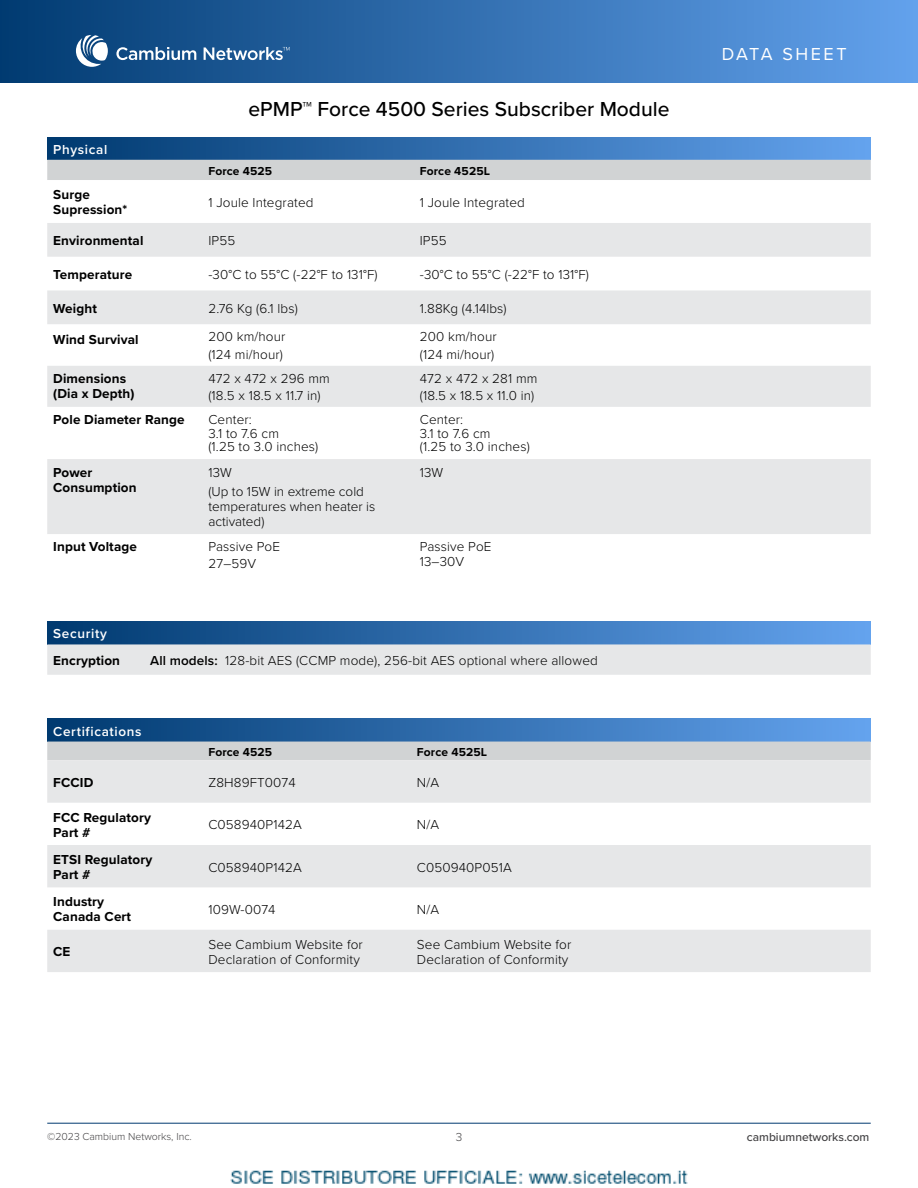
<style>
.page{position:relative;width:918px;height:1188px;background:#fff}
.page>*{position:absolute;margin:0;border:0;box-sizing:border-box;transform-origin:0 0}
.t1{font:500 21px "Proxima Nova";color:#000}
.t2{font:18px "Proxima Nova";letter-spacing:.14em;color:#fff}
.tableText{font:300 13.5px/15px "Proxima Nova";letter-spacing:.01em;color:#000}
.t3{font:700 13.5px "Proxima Nova";letter-spacing:.01em;color:#000}
.t4{font:600 13.5px "Proxima Nova";letter-spacing:.05em;color:#fff}
.t5{font:700 12px "Proxima Nova";letter-spacing:.01em;color:#000}
.t6{font:500 12px "Proxima Nova";color:#414042}
.t7{font:300 12px "Proxima Nova";color:#414042}
.t8{font:300 10.5px "Proxima Nova";color:#414042}
.s1{font-weight:600}
</style>
<div class="page">
<hr style="left:47px;top:1123px;width:824px;height:1px;background:#003a70">
<div style="left:0;top:0;width:918px;height:82px;background:linear-gradient(to right,#013b71,#63a2ec)"></div>
<svg style="left:116px;top:47px;width:224px;height:23px;background:#3c6ea1"></svg>
<svg style="left:66px;top:35px;width:42px;height:44px"></svg>
<div style="left:47px;top:137px;width:824px;height:23px;background:linear-gradient(to right,#00396f,#64a3ee)"></div>
<div style="left:47px;top:160px;width:824px;height:20px;background:#d1d3d4"></div>
<svg style="left:47px;top:223px;width:824px;height:311px;fill:#e6e7e8"></svg>
<div style="left:47px;top:719px;width:824px;height:23px;background:linear-gradient(to right,#00396f,#64a3ee)"></div>
<div style="left:47px;top:742px;width:824px;height:18px;background:#d1d3d4"></div>
<svg style="left:47px;top:760px;width:824px;height:212px;fill:#e6e7e8"></svg>
<div style="left:47px;top:622px;width:824px;height:22px;background:linear-gradient(to right,#00396f,#64a3ee)"></div>
<div style="left:47px;top:644px;width:824px;height:31px;background:#e6e7e8"></div>
<img style="left:230px;top:1170px;width:458px;height:14px">
<p class="t4" style="left:53px;top:139px;width:56px">Physical</p>
<p class="t3" style="left:53px;top:185px;width:38px">Surge</p>
<p class="t3" style="left:53px;top:200px;width:76px">Supression*</p>
<h1 class="t1" style="left:249px;top:94px;width:422px">ePMP™ Force 4500 Series Subscriber Module</h1>
<p class="t5" style="left:208px;top:162px;width:65px">Force 4525</p>
<p class="t5" style="left:420px;top:162px;width:72px">Force 4525L</p>
<p class="tableText" style="left:208px;top:194px;width:107px">1 Joule Integrated</p>
<p class="tableText" style="left:420px;top:194px;width:107px">1 Joule Integrated</p>
<p class="t3" style="left:53px;top:231px;width:92px">Environmental</p>
<p class="tableText" style="left:208px;top:232px;width:28px">IP55</p>
<p class="tableText" style="left:420px;top:232px;width:28px">IP55</p>
<p class="t3" style="left:53px;top:264px;width:81px">Temperature</p>
<p class="tableText" style="left:208px;top:266px;width:171px">-30°C to 55°C (-22°F to 131°F)</p>
<p class="tableText" style="left:420px;top:266px;width:171px">-30°C to 55°C (-22°F to 131°F)</p>
<p class="t3" style="left:53px;top:298px;width:45px">Weight</p>
<p class="tableText" style="left:208px;top:300px;width:91px">2.76 Kg (6.1 lbs)</p>
<p class="tableText" style="left:420px;top:300px;width:88px">1.88Kg (4.14lbs)</p>
<p class="t3" style="left:53px;top:329px;width:87px">Wind Survival</p>
<p class="tableText" style="left:208px;top:329px;width:78px">200 km/hour</p>
<p class="tableText" style="left:208px;top:347px;width:76px">(124 mi/hour)</p>
<p class="tableText" style="left:420px;top:329px;width:78px">200 km/hour</p>
<p class="tableText" style="left:420px;top:347px;width:76px">(124 mi/hour)</p>
<p class="t3" style="left:53px;top:369px;width:74px">Dimensions</p>
<p class="t3" style="left:53px;top:384px;width:83px">(Dia x Depth)</p>
<p class="tableText" style="left:208px;top:370px;width:123px">472 x 472 x 296 mm</p>
<p class="tableText" style="left:208px;top:387px;width:114px">(18.5 x 18.5 x 11.7 in)</p>
<p class="tableText" style="left:420px;top:370px;width:119px">472 x 472 x 281 mm</p>
<p class="tableText" style="left:420px;top:387px;width:116px">(18.5 x 18.5 x 11.0 in)</p>
<p class="t3" style="left:53px;top:410px;width:133px">Pole Diameter Range</p>
<p class="tableText" style="left:208px;top:412px;width:45px">Center:</p>
<p class="tableText" style="left:208px;top:425px;width:72px">3.1 to 7.6 cm</p>
<p class="tableText" style="left:208px;top:439px;width:111px">(1.25 to 3.0 inches)</p>
<p class="tableText" style="left:420px;top:412px;width:45px">Center:</p>
<p class="tableText" style="left:420px;top:425px;width:72px">3.1 to 7.6 cm</p>
<p class="tableText" style="left:420px;top:439px;width:111px">(1.25 to 3.0 inches)</p>
<p class="t3" style="left:53px;top:462px;width:41px">Power</p>
<p class="t3" style="left:53px;top:477px;width:85px">Consumption</p>
<p class="tableText" style="left:208px;top:464px;width:25px">13W</p>
<p class="tableText" style="left:208px;top:483px;width:168px">(Up to 15W in extreme cold temperatures when heater is activated)</p>
<p class="tableText" style="left:420px;top:464px;width:25px">13W</p>
<p class="t3" style="left:53px;top:537px;width:85px">Input Voltage</p>
<p class="tableText" style="left:208px;top:539px;width:73px">Passive PoE</p>
<p class="tableText" style="left:208px;top:555px;width:49px">27–59V</p>
<p class="tableText" style="left:420px;top:539px;width:73px">Passive PoE</p>
<p class="tableText" style="left:420px;top:554px;width:46px">13–30V</p>
<p class="t4" style="left:53px;top:624px;width:55px">Security</p>
<p class="t3" style="left:53px;top:650px;width:68px">Encryption</p>
<p class="tableText" style="left:150px;top:652px;width:449px"><span class="s1">All models:</span> 128-bit AES (CCMP mode), 256-bit AES optional where allowed</p>
<p class="t4" style="left:53px;top:721px;width:90px">Certifications</p>
<p class="t5" style="left:208px;top:743px;width:65px">Force 4525</p>
<p class="t5" style="left:417px;top:743px;width:72px">Force 4525L</p>
<p class="t3" style="left:53px;top:772px;width:42px">FCCID</p>
<p class="tableText" style="left:208px;top:774px;width:89px">Z8H89FT0074</p>
<p class="tableText" style="left:417px;top:774px;width:24px">N/A</p>
<p class="t3" style="left:53px;top:807px;width:99px">FCC Regulatory</p>
<p class="t3" style="left:53px;top:822px;width:39px">Part #</p>
<p class="tableText" style="left:208px;top:816px;width:95px">C058940P142A</p>
<p class="tableText" style="left:417px;top:816px;width:24px">N/A</p>
<p class="t3" style="left:53px;top:849px;width:101px">ETSI Regulatory</p>
<p class="t3" style="left:53px;top:864px;width:39px">Part #</p>
<p class="t3" style="left:53px;top:892px;width:52px">Industry</p>
<p class="t3" style="left:53px;top:907px;width:79px">Canada Cert</p>
<p class="t3" style="left:53px;top:942px;width:19px">CE</p>
<p class="tableText" style="left:208px;top:859px;width:95px">C058940P142A</p>
<p class="tableText" style="left:417px;top:859px;width:96px">C050940P051A</p>
<p class="tableText" style="left:208px;top:901px;width:69px">109W-0074</p>
<p class="tableText" style="left:417px;top:901px;width:24px">N/A</p>
<p class="tableText" style="left:208px;top:936px;width:156px">See Cambium Website for</p>
<p class="tableText" style="left:208px;top:951px;width:153px">Declaration of Conformity</p>
<p class="tableText" style="left:417px;top:936px;width:156px">See Cambium Website for</p>
<p class="tableText" style="left:417px;top:951px;width:153px">Declaration of Conformity</p>
<h2 class="t2" style="left:722px;top:41px;width:126px">DATA SHEET</h2>
<p class="t8" style="left:47px;top:1128px;width:146px">©2023 Cambium Networks, Inc.</p>
<p class="t7" style="left:456px;top:1128px;width:8px">3</p>
<p class="t6" style="left:747px;top:1128px;width:124px">cambiumnetworks.com</p>
</div>
